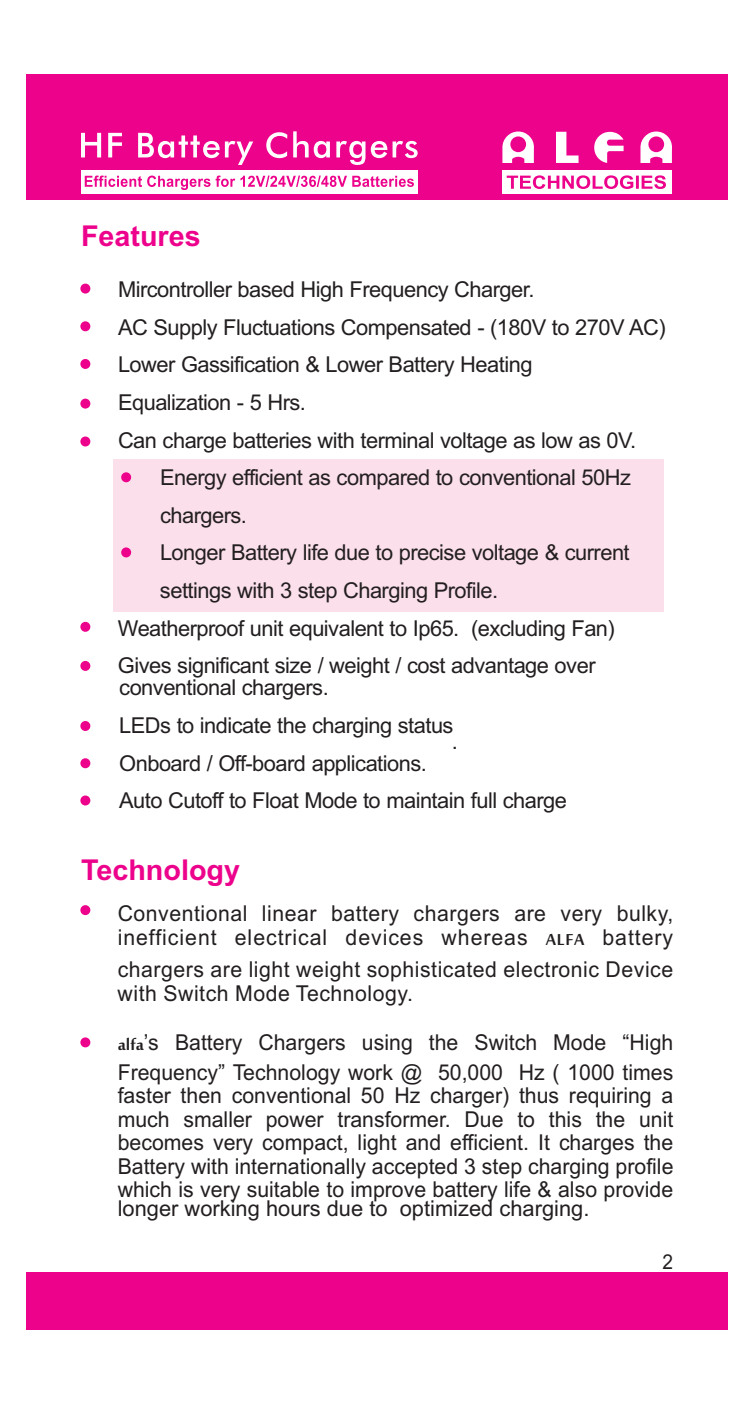
<style>
.page{position:relative;width:753px;height:1404px;background:#fff}
.page>*{position:absolute;margin:0;border:0;box-sizing:border-box;transform-origin:0 0}
.t1{font:700 28.8px "Arial";color:#ed028c}
.t2{font:21.82px/23.4px "Arial";letter-spacing:-.025em;color:#231f20}
.t3{font:21.82px/24.5px "Arial";letter-spacing:.025em;color:#231f20}
.t4{font:21.82px/29.7px "Arial";color:#231f20}
.t5{font:20.47px "Arial";color:#231f20;scale:.93 1}
.s1{font-family:"Sakkal Majalla";font-weight:700}
</style>
<div class="page">
<div style="left:113px;top:459px;width:551px;height:153px;background:#fbdfeb"></div>
<div style="left:80px;top:283px;width:10px;height:10px;background:#ed028c;border-radius:50%"></div>
<div style="left:80px;top:321px;width:10px;height:10px;background:#ed028c;border-radius:50%"></div>
<div style="left:80px;top:359px;width:10px;height:10px;background:#ed028c;border-radius:50%"></div>
<div style="left:80px;top:398px;width:10px;height:10px;background:#ed028c;border-radius:50%"></div>
<div style="left:80px;top:436px;width:10px;height:10px;background:#ed028c;border-radius:50%"></div>
<div style="left:121px;top:547px;width:10px;height:10px;background:#ed028c;border-radius:50%"></div>
<div style="left:80px;top:621px;width:10px;height:10px;background:#ed028c;border-radius:50%"></div>
<div style="left:80px;top:661px;width:10px;height:9px;background:#ed028c;border-radius:50%"></div>
<div style="left:80px;top:758px;width:10px;height:10px;background:#ed028c;border-radius:50%"></div>
<div style="left:80px;top:795px;width:10px;height:10px;background:#ed028c;border-radius:50%"></div>
<div style="left:121px;top:472px;width:10px;height:10px;background:#ed028c;border-radius:50%"></div>
<div style="left:80px;top:905px;width:10px;height:10px;background:#ed028c;border-radius:50%"></div>
<div style="left:80px;top:1037px;width:10px;height:10px;background:#ed028c;border-radius:50%"></div>
<div style="left:80px;top:721px;width:10px;height:10px;background:#ed028c;border-radius:50%"></div>
<div style="left:26px;top:74px;width:701px;height:126px;background:#ed028c"></div>
<svg style="left:81px;top:131px;width:336px;height:34px"></svg>
<div style="left:81px;top:170px;width:336px;height:24px;background:#fff"></div>
<svg style="left:85px;top:175px;width:329px;height:15px"></svg>
<div style="left:502px;top:170px;width:169px;height:24px;background:#fff"></div>
<svg style="left:506px;top:175px;width:160px;height:14px"></svg>
<svg style="left:502px;top:131px;width:170px;height:32px"></svg>
<div style="left:26px;top:1272px;width:701px;height:57px;background:#ed028c"></div>
<h1 class="t1" style="left:81px;top:225px;width:121px">Features</h1>
<p class="t2" style="left:118px;top:279px;width:418px">Mircontroller based High Frequency Charger.</p>
<p class="t2" style="left:118px;top:317px;width:549px">AC Supply Fluctuations Compensated - (180V to 270V AC)</p>
<p class="t2" style="left:118px;top:355px;width:416px">Lower Gassification &amp; Lower Battery Heating</p>
<p class="t2" style="left:118px;top:392px;width:189px">Equalization - 5 Hrs.</p>
<p class="t2" style="left:118px;top:430px;width:520px">Can charge batteries with terminal voltage as low as 0V.</p>
<p class="t2" style="left:160px;top:468px;width:472px">Energy efficient as compared to conventional 50Hz</p>
<p class="t2" style="left:160px;top:505px;width:88px">chargers.</p>
<p class="t2" style="left:160px;top:543px;width:471px">Longer Battery life due to precise voltage &amp; current</p>
<p class="t2" style="left:160px;top:580px;width:339px">settings with 3 step Charging Profile.</p>
<p class="t2" style="left:118px;top:618px;width:498px">Weatherproof unit equivalent to Ip65. (excluding Fan)</p>
<p class="t2" style="left:118px;top:656px;width:479px">Gives significant size / weight / cost advantage over</p>
<p class="t2" style="left:119px;top:670px;width:336px;line-height:37.6px">conventional chargers.<br>LEDs to indicate the charging status</p>
<p class="t2" style="left:451px;top:731px;width:8px">.</p>
<p class="t2" style="left:119px;top:746px;width:449px;line-height:37.6px">Onboard / Off-board applications.<br>Auto Cutoff to Float Mode to maintain full charge</p>
<h1 class="t1" style="left:81px;top:858px;width:160px">Technology</h1>
<p class="t3" style="left:118px;top:902px;width:557px">Conventional linear battery chargers are very bulky, inefficient electrical devices whereas <span class="s1">ALFA</span> battery</p>
<p class="t3" style="left:118px;top:958px;width:557px">chargers are light weight sophisticated electronic Device with Switch Mode Technology.</p>
<p class="t4" style="left:118px;top:1029px;width:557px"><span class="s1">alfa</span>’s Battery Chargers using the Switch Mode “High<br>Frequency” Technology work @ 50,000 Hz ( 1000 times</p>
<p class="t2" style="left:118px;top:1085px;width:557px;text-align:justify">faster then conventional 50 Hz charger) thus requiring a much smaller power transformer. Due to this the unit becomes very compact, light and efficient. It charges the Battery with internationally accepted 3 step charging profile which is very suitable to improve battery life &amp; also provide</p>
<p class="t4" style="left:118px;top:1195px;width:473px">longer working hours due to optimized charging.</p>
<p class="t5" style="left:662px;top:1253px;width:13px">2</p>
</div>
